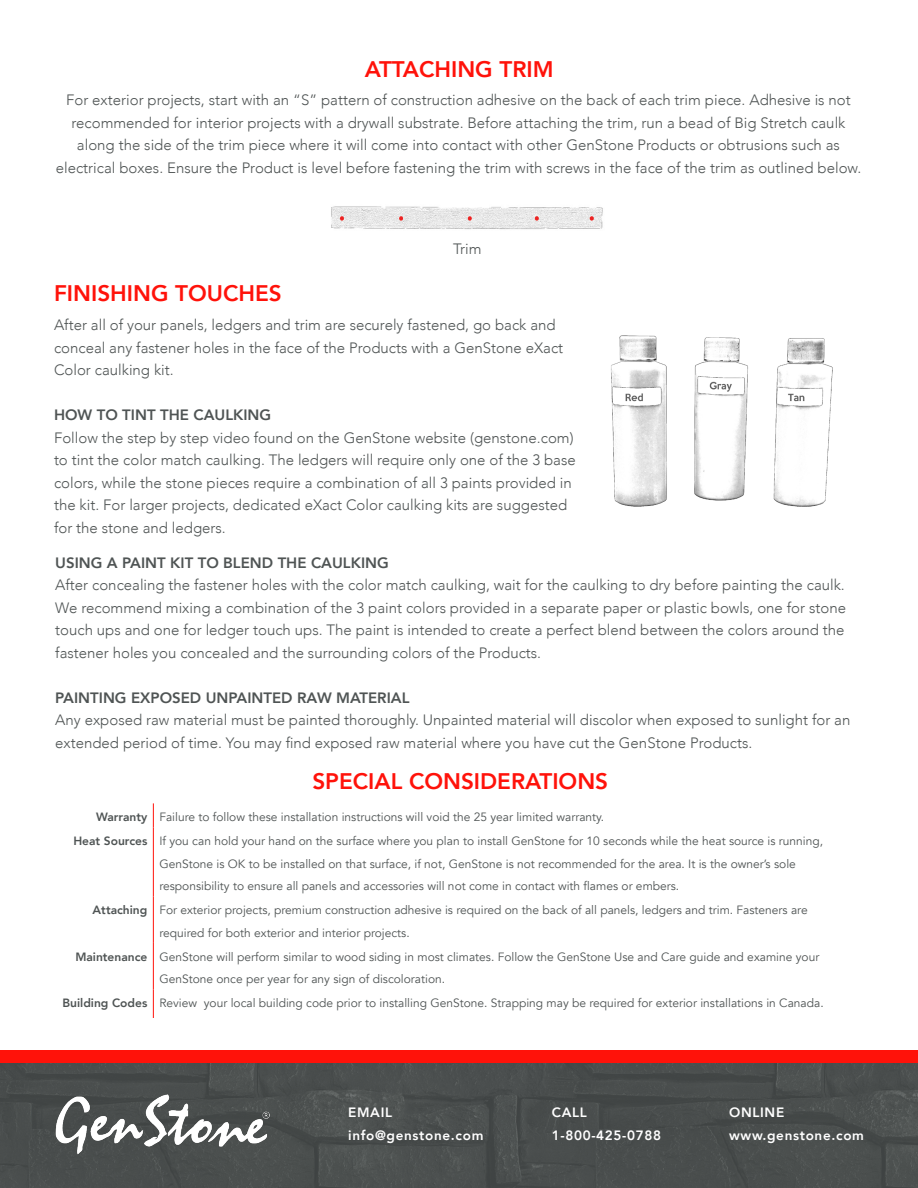
<style>
.page{position:relative;width:918px;height:1188px;background:#fff}
.page>*{position:absolute;margin:0;border:0;box-sizing:border-box;transform-origin:0 0}
.t1{font:800 22.5px "Avenir";color:#ff120a}
.t2{font:300 15px/22.5px "Avenir";color:#4f5454}
.t3{font:800 15px "Avenir";color:#4f5454}
.t4{font:800 13.5px/23px "Avenir";letter-spacing:.05em;color:#fff}
.t5{font:12px/22.5px "Avenir";color:#4f5454}
.t6{font:800 12px "Avenir";color:#4f5454}
</style>
<div class="page">
<img style="left:331px;top:206px;width:272px;height:23px">
<img style="left:611px;top:335px;width:222px;height:172px">
<div style="left:0;top:1054px;width:918px;height:134px;background:#4f5454"></div>
<img style="left:55px;top:1093px;width:215px;height:63px">
<div style="left:0;top:1050px;width:918px;height:13px;background:#ff120a"></div>
<svg style="left:153px;top:803px;width:1px;height:24px"></svg>
<hr style="left:153px;top:827px;width:1px;height:69px;background:#ff120a">
<hr style="left:153px;top:896px;width:1px;height:47px;background:#ff120a">
<hr style="left:153px;top:943px;width:1px;height:46px;background:#ff120a">
<svg style="left:153px;top:989px;width:1px;height:29px"></svg>
<p class="t1" style="left:365px;top:51px;width:190px">ATTACHING TRIM</p>
<p class="t2" style="left:56px;top:89px;width:807px;text-align:center">For exterior projects, start with an “S” pattern of construction adhesive on the back of each trim piece. Adhesive is not recommended for interior projects with a drywall substrate. Before attaching the trim, run a bead of Big Stretch caulk along the side of the trim piece where it will come into contact with other GenStone Products or obtrusions such as electrical boxes. Ensure the Product is level before fastening the trim with screws in the face of the trim as outlined below.</p>
<p class="t1" style="left:54px;top:276px;width:229px">FINISHING TOUCHES</p>
<p class="t2" style="left:453px;top:237px;width:30px">Trim</p>
<p class="t2" style="left:54px;top:314px;width:511px">After all of your panels, ledgers and trim are securely fastened, go back and conceal any fastener holes in the face of the Products with a GenStone eXact<br>Color caulking kit.</p>
<p class="t3" style="left:54px;top:403px;width:219px">HOW TO TINT THE CAULKING</p>
<p class="t2" style="left:54px;top:426px;width:523px">Follow the step by step video found on the GenStone website (genstone.com) to tint the color match caulking. The ledgers will require only one of the 3 base colors, while the stone pieces require a combination of all 3 paints provided in the kit. For larger projects, dedicated eXact Color caulking kits are suggested for the stone and ledgers.</p>
<p class="t3" style="left:55px;top:551px;width:335px">USING A PAINT KIT TO BLEND THE CAULKING</p>
<p class="t2" style="left:55px;top:574px;width:792px;text-align:justify">After concealing the fastener holes with the color match caulking, wait for the caulking to dry before painting the caulk.<br>We recommend mixing a combination of the 3 paint colors provided in a separate paper or plastic bowls, one for stone touch ups and one for ledger touch ups. The paint is intended to create a perfect blend between the colors around the fastener holes you concealed and the surrounding colors of the Products.</p>
<p class="t3" style="left:55px;top:686px;width:356px">PAINTING EXPOSED UNPAINTED RAW MATERIAL</p>
<p class="t2" style="left:55px;top:709px;width:797px">Any exposed raw material must be painted thoroughly. Unpainted material will discolor when exposed to sunlight for an extended period of time. You may find exposed raw material where you have cut the GenStone Products.</p>
<p class="t1" style="left:312px;top:764px;width:297px">SPECIAL CONSIDERATIONS</p>
<p class="t6" style="left:96px;top:808px;width:53px">Warranty</p>
<p class="t5" style="left:159px;top:806px;width:446px">Failure to follow these installation instructions will void the 25 year limited warranty.</p>
<p class="t6" style="left:73px;top:832px;width:75px">Heat Sources</p>
<p class="t5" style="left:159px;top:830px;width:665px">If you can hold your hand on the surface where you plan to install GenStone for 10 seconds while the heat source is running,<br>GenStone is OK to be installed on that surface, if not, GenStone is not recommended for the area. It is the owner’s sole responsibility to ensure all panels and accessories will not come in contact with flames or embers.</p>
<p class="t6" style="left:93px;top:901px;width:56px">Attaching</p>
<p class="t5" style="left:159px;top:899px;width:650px">For exterior projects, premium construction adhesive is required on the back of all panels, ledgers and trim. Fasteners are required for both exterior and interior projects.</p>
<p class="t6" style="left:75px;top:947px;width:74px">Maintenance</p>
<p class="t5" style="left:159px;top:946px;width:661px">GenStone will perform similar to wood siding in most climates. Follow the GenStone Use and Care guide and examine your<br>GenStone once per year for any sign of discoloration.</p>
<p class="t6" style="left:62px;top:994px;width:86px">Building Codes</p>
<p class="t5" style="left:159px;top:992px;width:666px">Review your local building code prior to installing GenStone. Strapping may be required for exterior installations in Canada.</p>
<p class="t4" style="left:348px;top:1101px;width:137px">EMAIL info@genstone.com</p>
<p class="t4" style="left:552px;top:1101px;width:111px">CALL<br>1-800-425-0788</p>
<p class="t4" style="left:729px;top:1101px;width:136px">ONLINE www.genstone.com</p>
</div>
